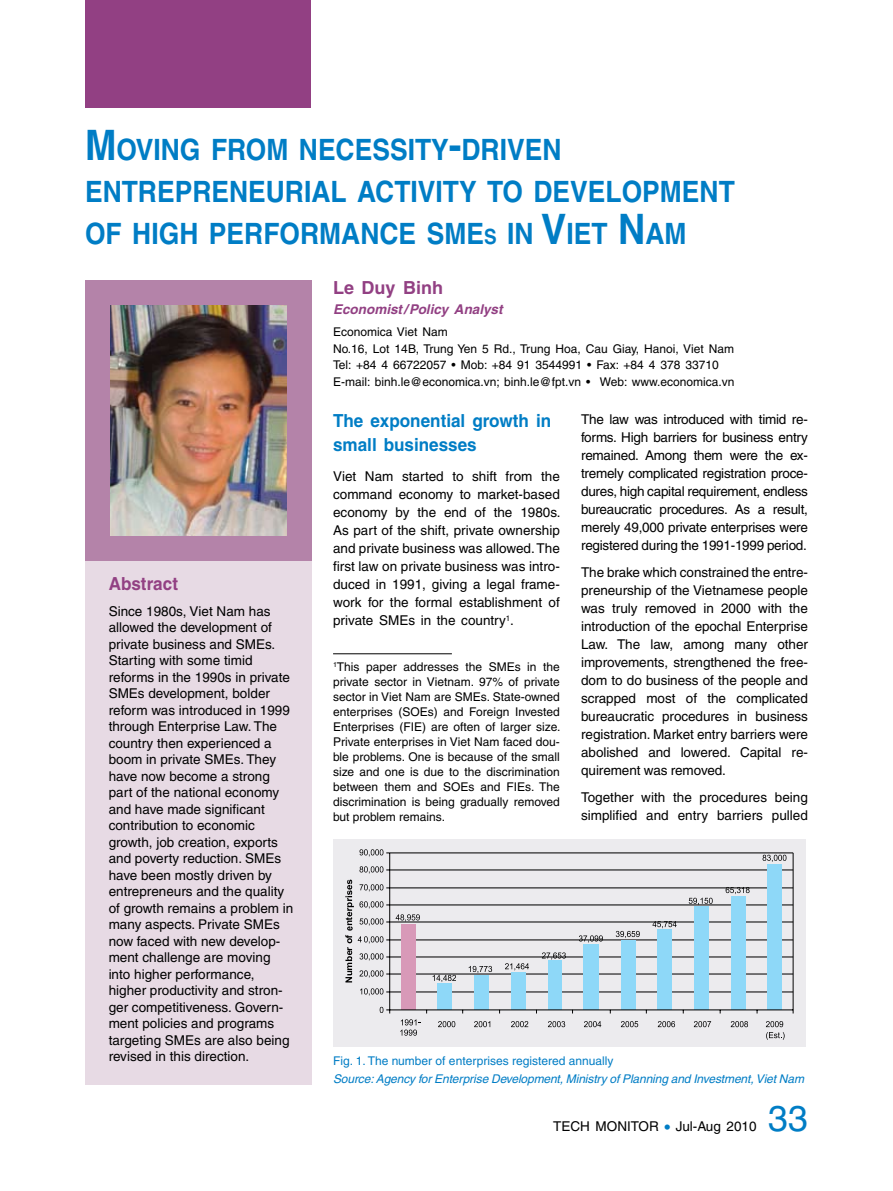
<style>
.page{position:relative;width:893px;height:1191px;background:#fff}
.page>*{position:absolute;margin:0;border:0;box-sizing:border-box;transform-origin:0 0}
.t1{font:36px "Helvetica";color:#007dc5}
.t2{font:700 29.4px/42px "Helvetica";color:#007dc5;scale:.9 1}
.t3{font:700 18px/24px "Helvetica";color:#007dc5;scale:.95 1}
.t4{font:700 18px "Helvetica";color:#924083}
.t5{font:700 18px "Helvetica";color:#924083;scale:.95 1}
.t6{font:13.5px/18px "Helvetica";color:#000;text-align:justify}
.t7{font:italic 700 13.5px "Helvetica";color:#924083}
.t8{font:12px/15px "Helvetica";color:#000}
.t9{font:italic 12px "Helvetica";letter-spacing:-.01em;color:#007dc5}
.t10{font:12px "Helvetica";color:#007dc5}
.s1{font-size:42px}
.s2{font-size:21px}
.s3{font-size:16.5px;color:#007dc5}
</style>
<div class="page">
<div style="left:85px;top:0;width:226px;height:107px;background:#924083"></div>
<div style="left:85px;top:280px;width:227px;height:804px;background:#e7dae4"></div>
<div style="left:85px;top:280px;width:227px;height:281px;background:#b483a9"></div>
<img style="left:111px;top:305px;width:175px;height:230px">
<div style="left:333px;top:839px;width:473px;height:208px;background:#ecebee"></div>
<hr style="left:390px;top:991px;width:403px;height:1px;background:#000">
<hr style="left:390px;top:973px;width:403px;height:1px;background:#000">
<hr style="left:390px;top:956px;width:403px;height:1px;background:#000">
<hr style="left:390px;top:939px;width:403px;height:1px;background:#000">
<hr style="left:390px;top:921px;width:403px;height:1px;background:#000">
<hr style="left:390px;top:904px;width:403px;height:1px;background:#000">
<hr style="left:390px;top:887px;width:403px;height:1px;background:#000">
<hr style="left:390px;top:869px;width:403px;height:1px;background:#000">
<hr style="left:390px;top:852px;width:403px;height:1px;background:#000">
<div style="left:401px;top:924px;width:14px;height:86px;background:#d899b8"></div>
<div style="left:437px;top:984px;width:14px;height:26px;background:#8ed8f8"></div>
<div style="left:474px;top:975px;width:14px;height:35px;background:#8ed8f8"></div>
<div style="left:511px;top:972px;width:14px;height:38px;background:#8ed8f8"></div>
<div style="left:548px;top:960px;width:13px;height:50px;background:#8ed8f8"></div>
<div style="left:584px;top:944px;width:15px;height:66px;background:#8ed8f8"></div>
<div style="left:621px;top:940px;width:15px;height:70px;background:#8ed8f8"></div>
<div style="left:657px;top:929px;width:15px;height:81px;background:#8ed8f8"></div>
<div style="left:694px;top:906px;width:15px;height:104px;background:#8ed8f8"></div>
<div style="left:731px;top:896px;width:15px;height:114px;background:#8ed8f8"></div>
<div style="left:767px;top:864px;width:15px;height:146px;background:#8ed8f8"></div>
<hr style="left:389px;top:853px;width:1px;height:157px;background:#000">
<hr style="left:793px;top:853px;width:1px;height:157px;background:#000">
<hr style="left:390px;top:1009px;width:403px;height:1px;background:#000">
<svg style="left:396px;top:914px;width:24px;height:7px"></svg>
<svg style="left:433px;top:975px;width:23px;height:7px"></svg>
<svg style="left:469px;top:966px;width:23px;height:7px"></svg>
<svg style="left:505px;top:963px;width:24px;height:7px"></svg>
<svg style="left:542px;top:952px;width:24px;height:7px"></svg>
<svg style="left:579px;top:935px;width:24px;height:7px"></svg>
<svg style="left:616px;top:931px;width:24px;height:7px"></svg>
<svg style="left:652px;top:921px;width:25px;height:7px"></svg>
<svg style="left:689px;top:897px;width:24px;height:8px"></svg>
<svg style="left:726px;top:887px;width:24px;height:7px"></svg>
<svg style="left:762px;top:854px;width:24px;height:8px"></svg>
<svg style="left:380px;top:1006px;width:10px;height:7px"></svg>
<svg style="left:360px;top:988px;width:30px;height:7px"></svg>
<svg style="left:359px;top:866px;width:31px;height:7px"></svg>
<svg style="left:359px;top:849px;width:31px;height:7px"></svg>
<svg style="left:400px;top:1019px;width:20px;height:16px"></svg>
<svg style="left:438px;top:1021px;width:17px;height:6px"></svg>
<svg style="left:474px;top:1021px;width:16px;height:6px"></svg>
<svg style="left:511px;top:1021px;width:17px;height:6px"></svg>
<svg style="left:548px;top:1021px;width:17px;height:6px"></svg>
<svg style="left:584px;top:1021px;width:17px;height:6px"></svg>
<svg style="left:621px;top:1021px;width:17px;height:6px"></svg>
<svg style="left:658px;top:1021px;width:17px;height:6px"></svg>
<svg style="left:694px;top:1021px;width:17px;height:6px"></svg>
<svg style="left:731px;top:1021px;width:17px;height:6px"></svg>
<svg style="left:766px;top:1021px;width:19px;height:19px"></svg>
<svg style="left:345px;top:879px;width:45px;height:103px"></svg>
<hr style="left:333px;top:653px;width:119px;height:1px;background:#000">
<h2 class="t2" style="left:85px;top:128px;width:723px"><span class="s1">M</span>OVING FROM NECESSITY<span class="s1">-</span>DRIVEN<br>ENTREPRENEURIAL ACTIVITY TO DEVELOPMENT<br>OF HIGH PERFORMANCE SME<span class="s2">S</span> IN <span class="s1">V</span>IET <span class="s1">N</span>AM</h2>
<h3 class="t4" style="left:333px;top:277px;width:112px">Le Duy Binh</h3>
<p class="t7" style="left:333px;top:301px;width:171px">Economist/Policy Analyst</p>
<p class="t8" style="left:333px;top:324px;width:403px;line-height:16.5px">Economica Viet Nam<br>No.16, Lot 14B, Trung Yen 5 Rd., Trung Hoa, Cau Giay, Hanoi, Viet Nam Tel: +84 4 66722057 • Mob: +84 91 3544991 • Fax: +84 4 378 33710<br>E-mail: binh.le@economica.vn; binh.le@fpt.vn • Web: www.economica.vn</p>
<h3 class="t5" style="left:109px;top:573px;width:75px">Abstract</h3>
<p class="t6" style="left:109px;top:602px;width:186px;line-height:16.5px;text-align:left">Since 1980s, Viet Nam has allowed the development of private business and SMEs.<br>Starting with some timid reforms in the 1990s in private<br>SMEs development, bolder reform was introduced in 1999 through Enterprise Law. The country then experienced a boom in private SMEs. They have now become a strong part of the national economy and have made significant contribution to economic growth, job creation, exports and poverty reduction. SMEs have been mostly driven by entrepreneurs and the quality of growth remains a problem in many aspects. Private SMEs now faced with new develop&shy;ment challenge are moving into higher performance, higher productivity and stron&shy;ger competitiveness. Govern&shy;ment policies and programs targeting SMEs are also being revised in this direction.</p>
<h3 class="t3" style="left:333px;top:409px;width:231px">The exponential growth in small businesses</h3>
<p class="t6" style="left:333px;top:467px;width:229px">Viet Nam started to shift from the command economy to market-based economy by the end of the 1980s.<br>As part of the shift, private ownership and private business was allowed. The first law on private business was intro&shy;duced in 1991, giving a legal frame&shy;work for the formal establishment of private SMEs in the country<sup>1</sup>.</p>
<p class="t8" style="left:333px;top:659px;width:229px;text-align:justify"><sup>1</sup>This paper addresses the SMEs in the private sector in Vietnam. 97% of private sector in Viet Nam are SMEs. State-owned enterprises (SOEs) and Foreign Invested Enterprises (FIE) are often of larger size.<br>Private enterprises in Viet Nam faced dou&shy;ble problems. One is because of the small size and one is due to the discrimination between them and SOEs and FIEs. The discrimination is being gradually removed but problem remains.</p>
<p class="t6" style="left:581px;top:410px;width:228px">The law was introduced with timid re&shy;forms. High barriers for business entry remained. Among them were the ex&shy;tremely complicated registration proce&shy;dures, high capital requirement, endless bureaucratic procedures. As a result, merely 49,000 private enterprises were registered during the 1991-1999 period.</p>
<p class="t6" style="left:581px;top:563px;width:228px">The brake which constrained the entre&shy;preneurship of the Vietnamese people was truly removed in 2000 with the introduction of the epochal Enterprise Law. The law, among many other improvements, strengthened the free&shy;dom to do business of the people and scrapped most of the complicated bureaucratic procedures in business registration. Market entry barriers were abolished and lowered. Capital re&shy;quirement was removed.</p>
<p class="t6" style="left:581px;top:788px;width:228px">Together with the procedures being simplified and entry barriers pulled</p>
<p class="t10" style="left:333px;top:1053px;width:282px">Fig. 1. The number of enterprises registered annually</p>
<p class="t9" style="left:333px;top:1072px;width:472px">Source: Agency for Enterprise Development, Ministry of Planning and Investment, Viet Nam</p>
<p class="t6" style="left:553px;top:1117px;width:205px">Tech Monitor <span class="s3">•</span> Jul-Aug 2010</p>
<h1 class="t1" style="left:768px;top:1097px;width:42px">33</h1>
</div>
